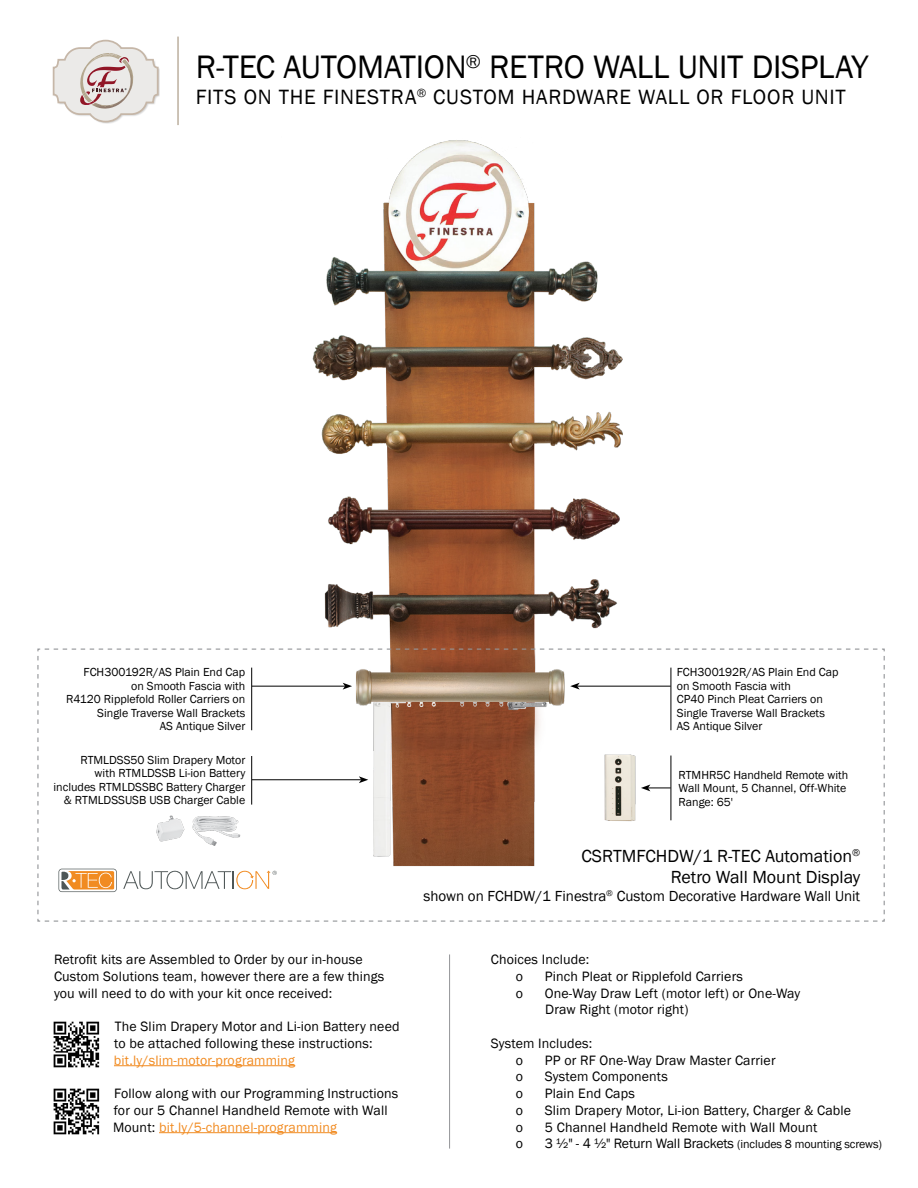
<style>
.page{position:relative;width:918px;height:1188px;background:#fff}
.page>*{position:absolute;margin:0;border:0;box-sizing:border-box;transform-origin:0 0}
.t1{font:33.45px "Franklin Gothic";letter-spacing:-.01em;color:#000}
.t2{font:21.3px "Franklin Gothic";letter-spacing:.035em;color:#000}
.t3{font:18px/21.6px "Franklin Gothic";color:#000;text-align:right}
.t4{font:15px "Franklin Gothic";color:#000}
.t5{font:13.95px/16.8px "Franklin Gothic";letter-spacing:.01em;color:#000}
.t6{font:13.95px "Franklin Gothic";letter-spacing:-.01em;color:#000}
.t7{font:13.95px "Franklin Gothic";letter-spacing:.01em;color:#f18b21}
.t8{font:12px/13.5px "Franklin Gothic";color:#000;text-align:right}
.s1{color:#f18b21}
.s2{font-size:12px}
</style>
<div class="page">
<img style="left:312px;top:140px;width:311px;height:508px">
<hr style="left:177px;top:37px;width:2px;height:88px;background:#bcaf9f">
<svg style="left:37px;top:648px;width:848px;height:274px"></svg>
<svg style="left:58px;top:869px;width:59px;height:23px"></svg>
<svg style="left:123px;top:871px;width:154px;height:18px"></svg>
<svg style="left:641px;top:784px;width:30px;height:7px"></svg>
<img style="left:602px;top:753px;width:34px;height:69px">
<hr style="left:671px;top:756px;width:1px;height:64px;background:#000">
<div style="left:53px;top:41px;width:107px;height:83px;background:#000;opacity:.19"></div>
<svg style="left:52px;top:39px;width:107px;height:84px"></svg>
<hr style="left:114px;top:1065px;width:181px;height:1px;background:#f18b21">
<hr style="left:159px;top:1132px;width:178px;height:1px;background:#f18b21">
<img style="left:53px;top:1021px;width:47px;height:47px">
<img style="left:53px;top:1088px;width:47px;height:47px">
<hr style="left:449px;top:954px;width:1px;height:195px;background:#939598">
<hr style="left:252px;top:779px;width:109px;height:1px;background:#000">
<svg style="left:359px;top:776px;width:9px;height:7px"></svg>
<hr style="left:251px;top:756px;width:1px;height:49px;background:#000">
<img style="left:188px;top:812px;width:58px;height:36px">
<img style="left:152px;top:815px;width:34px;height:28px">
<h1 class="t1" style="left:196px;top:46px;width:674px">R-TEC AUTOMATION<sup>®</sup> RETRO WALL UNIT DISPLAY</h1>
<h2 class="t2" style="left:196px;top:84px;width:652px">FITS ON THE FINESTRA<sup>®</sup> CUSTOM HARDWARE WALL OR FLOOR UNIT</h2>
<p class="t8" style="left:66px;top:666px;width:181px">FCH300192R/AS Plain End Cap<br>on Smooth Fascia with<br>R4120 Ripplefold Roller Carriers on<br>Single Traverse Wall Brackets<br>AS Antique Silver</p>
<p class="t8" style="left:677px;top:666px;width:163px;text-align:left">FCH300192R/AS Plain End Cap on Smooth Fascia with<br>CP40 Pinch Pleat Carriers on<br>Single Traverse Wall Brackets<br>AS Antique Silver</p>
<p class="t8" style="left:54px;top:753px;width:193px">RTMLDSS50 Slim Drapery Motor<br>with RTMLDSSB Li-ion Battery includes RTMLDSSBC Battery Charger &amp; RTMLDSSUSB USB Charger Cable</p>
<p class="t5" style="left:54px;top:952px;width:332px">Retrofit kits are Assembled to Order by our in-house<br>Custom Solutions team, however there are a few things you will need to do with your kit once received:</p>
<p class="t5" style="left:114px;top:1018px;width:287px">The Slim Drapery Motor and Li-ion Battery need to be attached following these instructions:</p>
<p class="t7" style="left:114px;top:1051px;width:183px">bit.ly/slim-motor-programming</p>
<p class="t5" style="left:113px;top:1085px;width:287px">Follow along with our Programming Instructions for our 5 Channel Handheld Remote with Wall<br>Mount: <span class="s1">bit.ly/5-channel-programming</span></p>
<p class="t8" style="left:679px;top:768px;width:171px;text-align:left">RTMHR5C Handheld Remote with<br>Wall Mount, 5 Channel, Off-White<br>Range: 65'</p>
<p class="t3" style="left:582px;top:845px;width:280px">CSRTMFCHDW/1 R-TEC Automation<sup>®<br></sup>Retro Wall Mount Display</p>
<p class="t4" style="left:423px;top:887px;width:438px">shown on FCHDW/1 Finestra<sup>®</sup> Custom Decorative Hardware Wall Unit</p>
<p class="t5" style="left:516px;top:952px;width:75px;text-indent:-25px">Choices Include: o</p>
<p class="t5" style="left:545px;top:968px;width:200px">Pinch Pleat or Ripplefold Carriers</p>
<p class="t5" style="left:516px;top:985px;width:9px">o</p>
<p class="t5" style="left:545px;top:985px;width:257px">One-Way Draw Left (motor left) or One-Way<br>Draw Right (motor right)</p>
<p class="t5" style="left:516px;top:1035px;width:78px;text-indent:-25px">System Includes: o</p>
<p class="t5" style="left:545px;top:1052px;width:232px">PP or RF One-Way Draw Master Carrier</p>
<p class="t5" style="left:516px;top:1069px;width:9px">o</p>
<p class="t5" style="left:545px;top:1069px;width:124px">System Components</p>
<p class="t5" style="left:516px;top:1085px;width:9px">o</p>
<p class="t5" style="left:545px;top:1085px;width:92px">Plain End Caps</p>
<p class="t5" style="left:516px;top:1102px;width:9px">o</p>
<p class="t5" style="left:545px;top:1102px;width:308px">Slim Drapery Motor, Li-ion Battery, Charger &amp; Cable</p>
<p class="t5" style="left:516px;top:1119px;width:9px">o</p>
<p class="t5" style="left:545px;top:1119px;width:274px">5 Channel Handheld Remote with Wall Mount</p>
<p class="t5" style="left:516px;top:1136px;width:9px">o</p>
<p class="t6" style="left:545px;top:1135px;width:339px">3 ½" - 4 ½" Return Wall Brackets <span class="s2">(includes 8 mounting screws)</span></p>
</div>
